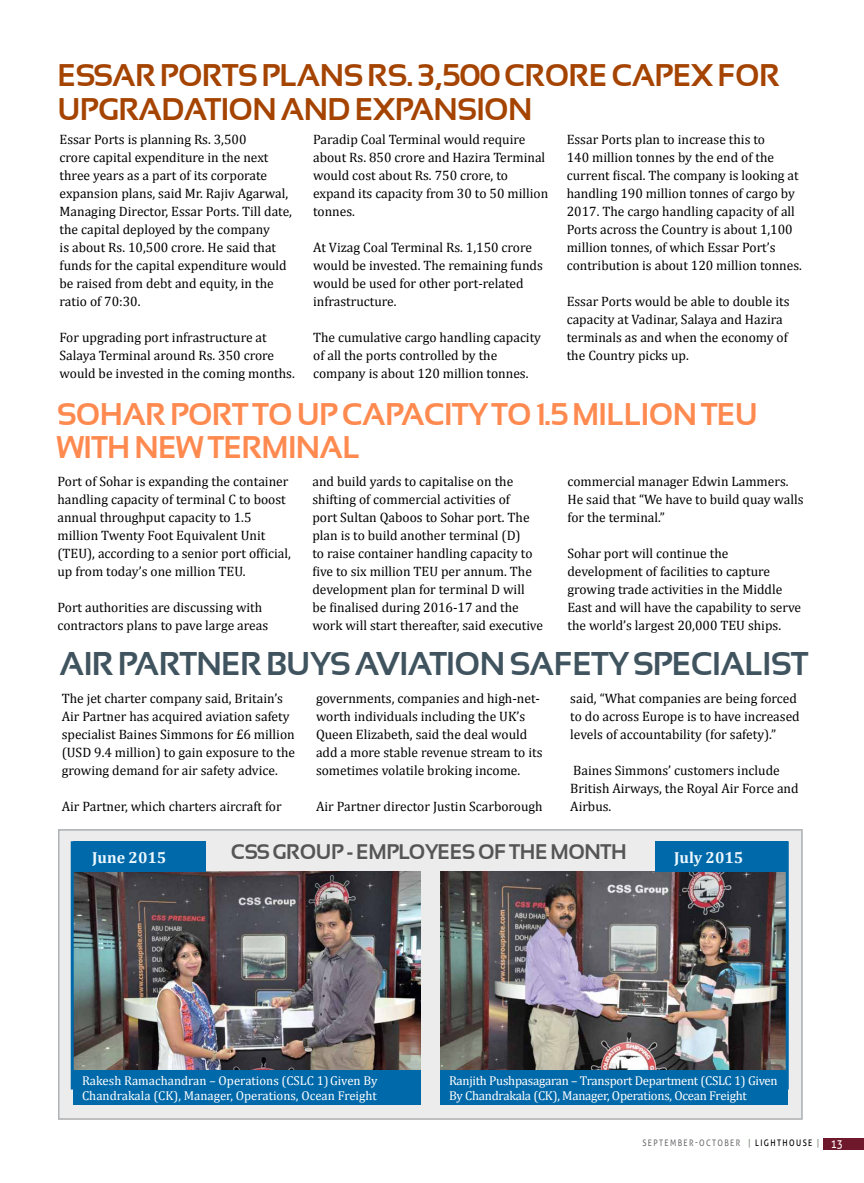
<style>
.page{position:relative;width:864px;height:1183px;background:#fff}
.page>*{position:absolute;margin:0;border:0;box-sizing:border-box;transform-origin:0 0}
.t1{font:700 32.7px "Sansation";letter-spacing:-.02em;color:#40545f}
.t2{font:700 31.2px/33.8px "Sansation";letter-spacing:-.02em;color:#a54300}
.t3{font:700 31.2px/33.8px "Sansation";letter-spacing:-.02em;color:#ff8a50}
.t4{font:700 21px "Sansation";letter-spacing:-.02em;color:#555}
.t5{font:700 16.05px "Cambria";color:#ecf8fe}
.t6{font:13.65px/18px "Cambria";color:#000}
.t7{font:12.9px/15px "Cambria";letter-spacing:-.02em;color:#fff}
.t8{font:12.9px/15px "Cambria";color:#fff}
.t9{font:9px "Aller";letter-spacing:.18em;color:#717275;scale:.85 1}
.s1{color:#748370}
.s2{color:#000}
.s3{font-size:12px;color:#fff}
</style>
<div class="page">
<div style="left:823px;top:1137px;width:40px;height:11px;background:#6f182b"></div>
<svg style="left:58px;top:829px;width:744px;height:290px;background:#e3e6e8"></svg>
<img style="left:74px;top:871px;width:347px;height:198px">
<img style="left:440px;top:871px;width:345px;height:198px">
<div style="left:74px;top:1069px;width:347px;height:35px;background:#0069aa"></div>
<div style="left:440px;top:1069px;width:347px;height:35px;background:#0069aa"></div>
<div style="left:73px;top:841px;width:133px;height:30px;background:#0069aa"></div>
<div style="left:655px;top:841px;width:132px;height:30px;background:#0069aa"></div>
<hr style="left:785px;top:841px;width:3px;height:248px;background:#0069aa">
<hr style="left:71px;top:841px;width:3px;height:248px;background:#0069aa">
<h2 class="t2" style="left:57px;top:58px;width:723px">ESSAR PORTS PLANS RS. 3,500 CRORE CAPEX FOR<br>UPGRADATION AND EXPANSION</h2>
<p class="t6" style="left:60px;top:130px;width:234px">Essar Ports is planning Rs. 3,500<br>crore capital expenditure in the next three years as a part of its corporate expansion plans, said Mr. Rajiv Agarwal, Managing Director, Essar Ports. Till date, the capital deployed by the company<br>is about Rs. 10,500 crore. He said that funds for the capital expenditure would be raised from debt and equity, in the ratio of 70:30.</p>
<p class="t6" style="left:60px;top:328px;width:237px">For upgrading port infrastructure at<br>Salaya Terminal around Rs. 350 crore would be invested in the coming months.</p>
<p class="t6" style="left:313px;top:130px;width:236px">Paradip Coal Terminal would require about Rs. 850 crore and Hazira Terminal would cost about Rs. 750 crore, to expand its capacity from 30 to 50 million tonnes.</p>
<p class="t6" style="left:313px;top:238px;width:231px">At Vizag Coal Terminal Rs. 1,150 crore would be invested. The remaining funds would be used for other port-related infrastructure.</p>
<p class="t6" style="left:313px;top:328px;width:229px">The cumulative cargo handling capacity of all the ports controlled by the company is about 120 million tonnes.</p>
<p class="t6" style="left:566px;top:130px;width:237px">Essar Ports plan to increase this to<br>140 million tonnes by the end of the current fiscal. The company is looking at handling 190 million tonnes of cargo by 2017. The cargo handling capacity of all Ports across the Country is about 1,100 million tonnes, of which Essar Port’s contribution is about 120 million tonnes.</p>
<p class="t6" style="left:566px;top:292px;width:224px">Essar Ports would be able to double its capacity at Vadinar, Salaya and Hazira terminals as and when the economy of the Country picks up.</p>
<h2 class="t3" style="left:57px;top:396px;width:702px">SOHAR PORT TO UP CAPACITY TO 1.5 MILLION TEU<br>WITH NEW TERMINAL</h2>
<p class="t6" style="left:57px;top:472px;width:235px">Port of Sohar is expanding the container handling capacity of terminal C to boost annual throughput capacity to 1.5 million Twenty Foot Equivalent Unit (TEU), according to a senior port official, up from today’s one million TEU.</p>
<p class="t6" style="left:57px;top:598px;width:212px">Port authorities are discussing with contractors plans to pave large areas</p>
<p class="t6" style="left:312px;top:472px;width:232px">and build yards to capitalise on the shifting of commercial activities of<br>port Sultan Qaboos to Sohar port. The plan is to build another terminal (D)<br>to raise container handling capacity to five to six million TEU per annum. The development plan for terminal D will<br>be finalised during 2016-17 and the work will start thereafter, said executive</p>
<p class="t6" style="left:567px;top:472px;width:237px">commercial manager Edwin Lammers.<br>He said that “We have to build quay walls for the terminal.”</p>
<p class="t6" style="left:567px;top:544px;width:235px">Sohar port will continue the development of facilities to capture growing trade activities in the Middle East and will have the capability to serve the world’s largest 20,000 TEU ships.</p>
<h1 class="t1" style="left:60px;top:644px;width:749px">AIR PARTNER BUYS AVIATION SAFETY SPECIALIST</h1>
<p class="t6" style="left:62px;top:688px;width:235px">The jet charter company said, Britain’s Air Partner has acquired aviation safety specialist Baines Simmons for £6 million (USD 9.4 million) to gain exposure to the growing demand for air safety advice.</p>
<p class="t6" style="left:62px;top:796px;width:221px">Air Partner, which charters aircraft for</p>
<p class="t6" style="left:316px;top:688px;width:228px">governments, companies and high-net&shy;worth individuals including the UK’s Queen Elizabeth, said the deal would add a more stable revenue stream to its sometimes volatile broking income.</p>
<p class="t6" style="left:316px;top:796px;width:228px">Air Partner director Justin Scarborough</p>
<p class="t6" style="left:570px;top:688px;width:231px">said, “What companies are being forced to do across Europe is to have increased levels of accountability (for safety).”</p>
<p class="t6" style="left:570px;top:760px;width:230px">Baines Simmons’ customers include<br>British Airways, the Royal Air Force and<br>Airbus.</p>
<h3 class="t4" style="left:231px;top:839px;width:397px">CSS GROUP - EMPLOYEES OF THE MONTH</h3>
<p class="t5" style="left:92px;top:847px;width:76px">June 2015</p>
<p class="t5" style="left:674px;top:847px;width:71px">July 2015</p>
<p class="t8" style="left:82px;top:1072px;width:297px">Rakesh Ramachandran – Operations (CSLC 1) Given By<br>Chandrakala (CK), Manager, Operations, Ocean Freight</p>
<p class="t7" style="left:449px;top:1072px;width:330px">Ranjith Pushpasagaran – Transport Department (CSLC 1) Given<br>By Chandrakala (CK), Manager, Operations, Ocean Freight</p>
<p class="t9" style="left:642px;top:1137px;width:237px">SEPTEMBER-OCTOBER <span class="s1">|</span> <span class="s2">LIGHTHOUSE</span> <span class="s1">|</span> <span class="s3">13</span></p>
</div>
